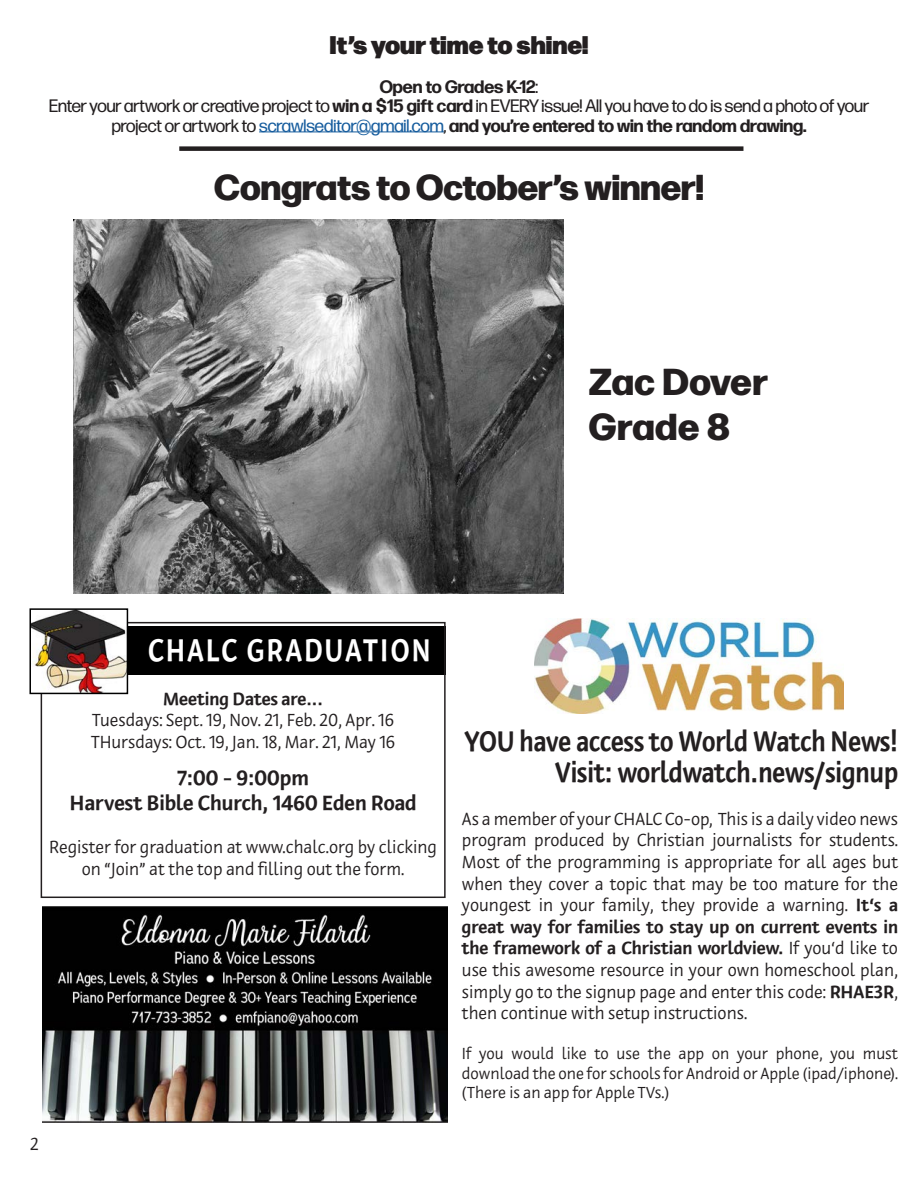
<style>
.page{position:relative;width:918px;height:1188px;background:#fff}
.page>*{position:absolute;margin:0;border:0;box-sizing:border-box;transform-origin:0 0}
.t1{font:800 37.5px "Forma DJR Display";letter-spacing:.02em;color:#231f20}
.t2{font:800 36px "Forma DJR Display";color:#231f20}
.t3{font:700 31.8px "Private Sans";letter-spacing:.08em;color:#fff;scale:.85 1}
.t4{font:700 28.8px "Private Sans";color:#231f20;scale:.88 1}
.t5{font:900 25.5px "Forma DJR Display";color:#231f20}
.t6{font:700 21px "Private Sans";color:#231f20}
.t7{font:18px/21.6px "Private Sans";color:#231f20;text-align:justify}
.t8{font:18px/19.5px "Forma DJR Display";color:#231f20;text-align:center}
.t9{font:700 18px "Private Sans";color:#231f20}
.t10{font:700 18px "Forma DJR Display";color:#231f20}
.t11{font:16.5px/19.8px "Private Sans";color:#231f20;text-align:justify}
.s1{font-weight:400}
.s2{font-weight:700}
.s3{color:#175d9e}
</style>
<div class="page">
<div style="left:128px;top:626px;width:318px;height:49px;background:#000"></div>
<hr style="left:259px;top:132px;width:185px;height:1px;background:#175d9e">
<div style="left:179px;top:146px;width:564px;height:5px;background:#231f20"></div>
<img style="left:74px;top:219px;width:490px;height:375px">
<img style="left:535px;top:619px;width:309px;height:95px">
<img style="left:42px;top:907px;width:405px;height:216px">
<div style="left:41px;top:622px;width:405px;height:276px;border:2px solid #231f20"></div>
<img style="left:32px;top:611px;width:93px;height:80px">
<div style="left:29px;top:608px;width:99px;height:86px;border:2px solid #000"></div>
<p class="t5" style="left:329px;top:25px;width:261px">It’s your time to shine!</p>
<p class="t10" style="left:380px;top:75px;width:160px">Open to Grades K-12<span class="s1">:</span></p>
<p class="t8" style="left:49px;top:96px;width:821px">Enter your artwork or creative project to <span class="s2">win a $15 gift card</span> in EVERY issue! All you have to do is send a photo of your project or artwork to <span class="s3">scrawlseditor@gmail.com</span>, <span class="s2">and you’re entered to win the random drawing.</span></p>
<p class="t2" style="left:214px;top:159px;width:491px">Congrats to October’s winner!</p>
<p class="t1" style="left:589px;top:353px;width:180px">Zac Dover</p>
<p class="t1" style="left:589px;top:398px;width:142px">Grade 8</p>
<p class="t3" style="left:148px;top:629px;width:334px">CHALC GRADUATION</p>
<p class="t9" style="left:163px;top:686px;width:161px">Meeting Dates are...</p>
<p class="t7" style="left:92px;top:709px;width:303px">Tuesdays: Sept. 19, Nov. 21, Feb. 20, Apr. 16</p>
<p class="t7" style="left:91px;top:731px;width:306px">THursdays: Oct. 19, Jan. 18, Mar. 21, May 16</p>
<p class="t6" style="left:177px;top:764px;width:133px">7:00 - 9:00pm</p>
<p class="t6" style="left:70px;top:789px;width:349px">Harvest Bible Church, 1460 Eden Road</p>
<p class="t7" style="left:49px;top:836px;width:389px;text-align:center">Register for graduation at www.chalc.org by clicking on “Join” at the top and filling out the form.</p>
<p class="t7" style="left:30px;top:1132px;width:10px">2</p>
<p class="t4" style="left:465px;top:722px;width:494px">YOU have access to World Watch News!</p>
<p class="t4" style="left:555px;top:752px;width:391px">Visit: worldwatch.news/signup</p>
<p class="t7" style="left:462px;top:808px;width:438px">As a member of your CHALC Co-op, This is a daily video news program produced by Christian journalists for students.<br>Most of the programming is appropriate for all ages but when they cover a topic that may be too mature for the youngest in your family, they provide a warning. <span class="s2">It’s a great way for families to stay up on current events in the framework of a Christian worldview.</span> If you’d like to use this awesome resource in your own homeschool plan, simply go to the signup page and enter this code: <span class="s2">RHAE3R</span>, then continue with setup instructions.</p>
<p class="t11" style="left:462px;top:1043px;width:438px">If you would like to use the app on your phone, you must download the one for schools for Android or Apple (ipad/iphone). (There is an app for Apple TVs.)</p>
</div>
